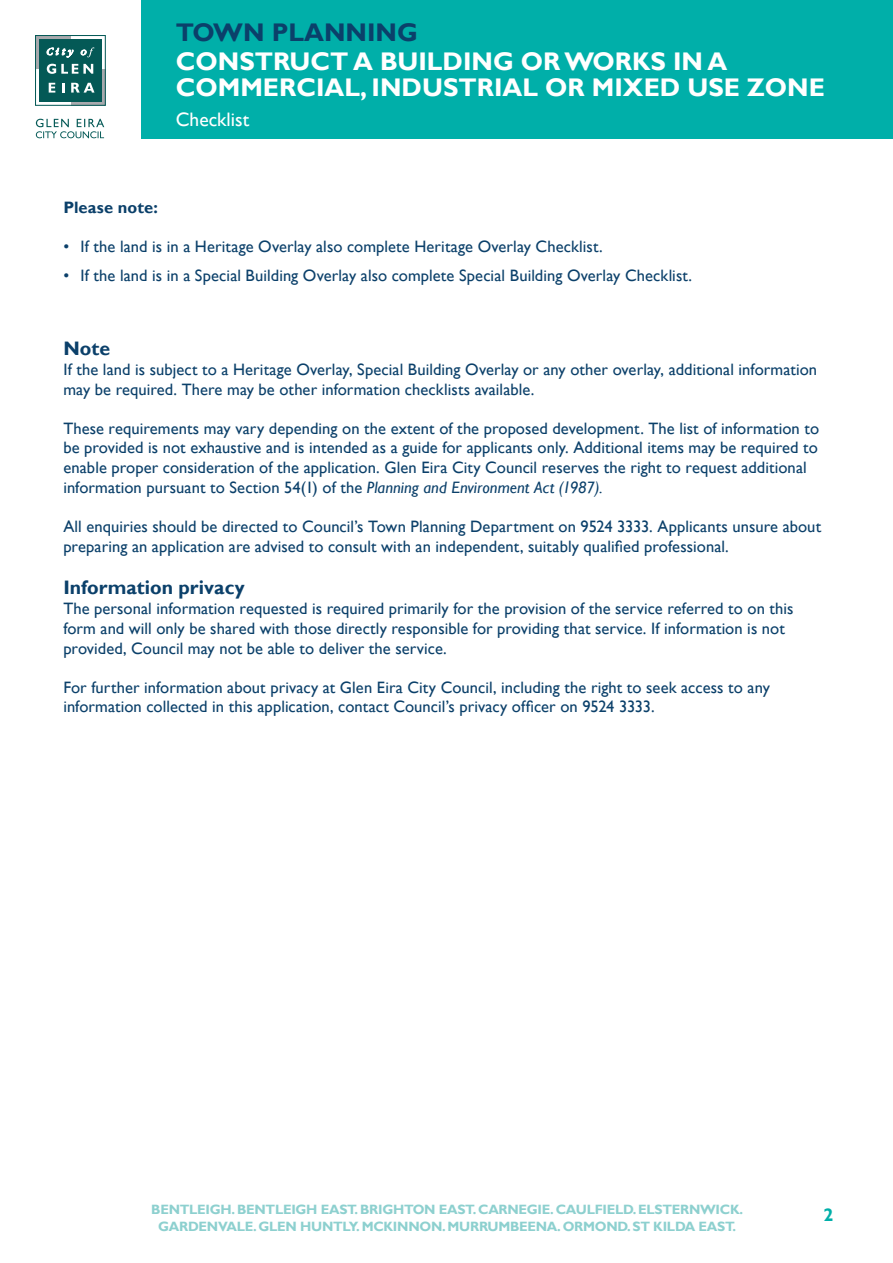
<style>
.page{position:relative;width:893px;height:1263px;background:#fff}
.page>*{position:absolute;margin:0;border:0;box-sizing:border-box;transform-origin:0 0}
.Page_Title{font:700 25.5px/25.5px "Gill Sans";color:#fff}
.Page_Title-2{font:700 25.5px "Gill Sans";color:#0b406a}
.Body{font:700 19.5px "Gill Sans";letter-spacing:.005em;color:#0b406a}
.Page_Title-3{font:19.5px "Gill Sans";color:#fff}
.t1{font:700 18px "Gill Sans";color:#00afa9}
.Body-2{font:16.5px/19.8px "Gill Sans";letter-spacing:.005em;color:#0b406a}
.Body-3{font:700 16.5px "Gill Sans";letter-spacing:.005em;color:#0b406a}
.Glen_Eira_Suburbs_Fo{font:700 13.5px/16.8px "Gill Sans";letter-spacing:-.02em;color:#8dd0cf;text-align:center}
.s1{font-style:italic}
</style>
<div class="page">
<svg style="left:36px;top:119px;width:68px;height:19px"></svg>
<div style="left:35px;top:35px;width:36px;height:34px;background:#a8a9ad"></div>
<div style="left:71px;top:69px;width:34px;height:36px;background:#a8a9ad"></div>
<div style="left:39px;top:39px;width:63px;height:63px;background:#045956"></div>
<svg style="left:47px;top:64px;width:46px;height:10px"></svg>
<svg style="left:49px;top:83px;width:6px;height:10px"></svg>
<svg style="left:62px;top:83px;width:3px;height:10px"></svg>
<svg style="left:71px;top:83px;width:23px;height:10px"></svg>
<svg style="left:47px;top:48px;width:26px;height:9px"></svg>
<svg style="left:81px;top:47px;width:13px;height:10px"></svg>
<div style="left:35px;top:35px;width:71px;height:71px;border:1px solid #045956"></div>
<div style="left:142px;top:0;width:751px;height:138px;background:#00afa9"></div>
<p class="Page_Title-2" style="left:176px;top:17px;width:243px">TOWN PLANNING</p>
<p class="Page_Title" style="left:176px;top:50px;width:651px">CONSTRUCT A BUILDING OR WORKS IN A<br>COMMERCIAL, INDUSTRIAL OR MIXED USE ZONE</p>
<p class="Page_Title-3" style="left:176px;top:108px;width:75px">Checklist</p>
<p class="Body-3" style="left:63px;top:198px;width:96px">Please note:</p>
<p class="Body-2" style="left:63px;top:237px;width:541px">• If the land is in a Heritage Overlay also complete Heritage Overlay Checklist.</p>
<p class="Body-2" style="left:63px;top:265px;width:630px">• If the land is in a Special Building Overlay also complete Special Building Overlay Checklist.</p>
<p class="Body" style="left:63px;top:337px;width:48px">Note</p>
<p class="Body-2" style="left:63px;top:360px;width:755px">If the land is subject to a Heritage Overlay, Special Building Overlay or any other overlay, additional information may be required. There may be other information checklists available.</p>
<p class="Body-2" style="left:63px;top:418px;width:757px">These requirements may vary depending on the extent of the proposed development. The list of information to be provided is not exhaustive and is intended as a guide for applicants only. Additional items may be required to enable proper consideration of the application. Glen Eira City Council reserves the right to request additional information pursuant to Section 54(1) of the <span class="s1">Planning and Environment Act (1987).</span></p>
<p class="Body-2" style="left:63px;top:517px;width:759px">All enquiries should be directed to Council’s Town Planning Department on 9524 3333. Applicants unsure about preparing an application are advised to consult with an independent, suitably qualified professional.</p>
<p class="Body" style="left:63px;top:576px;width:183px">Information privacy</p>
<p class="Body-2" style="left:63px;top:599px;width:732px">The personal information requested is required primarily for the provision of the service referred to on this form and will only be shared with those directly responsible for providing that service. If information is not provided, Council may not be able to deliver the service.</p>
<p class="Body-2" style="left:63px;top:677px;width:708px">For further information about privacy at Glen Eira City Council, including the right to seek access to any information collected in this application, contact Council’s privacy officer on 9524 3333.</p>
<p class="Glen_Eira_Suburbs_Fo" style="left:151px;top:1201px;width:593px">BENTLEIGH. BENTLEIGH EAST. BRIGHTON EAST. CARNEGIE. CAULFIELD. ELSTERNWICK.<br>GARDENVALE. GLEN HUNTLY. MCKINNON. MURRUMBEENA. ORMOND. ST KILDA EAST.</p>
<p class="t1" style="left:823px;top:1204px;width:11px">2</p>
</div>
